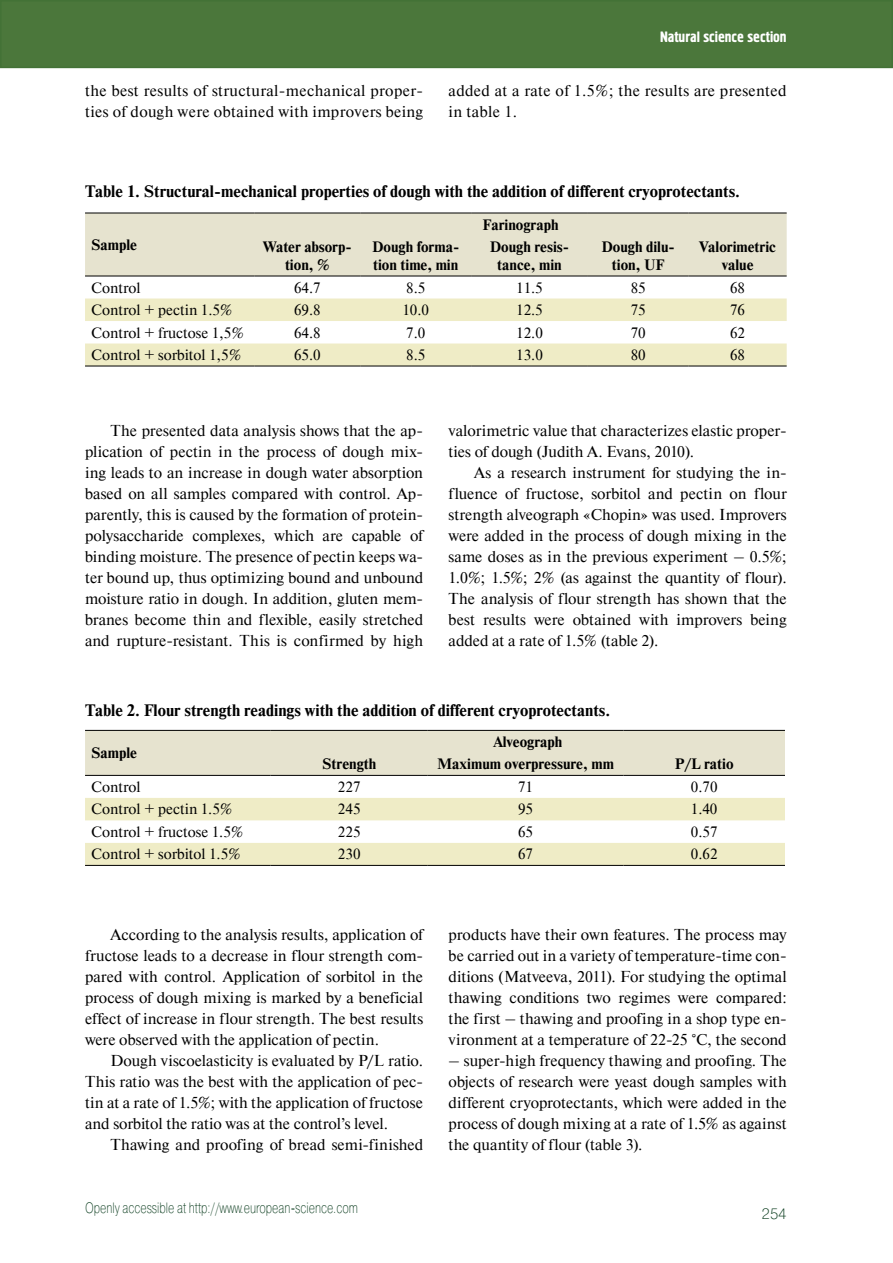
<style>
.page{position:relative;width:893px;height:1263px;background:#fff}
.page>*{position:absolute;margin:0;border:0;box-sizing:border-box;transform-origin:0 0}
.t1{font:700 16.5px "Newton C";color:#000}
.t2{font:15.75px/21px "Newton C";letter-spacing:.01em;color:#000;text-align:justify}
.t3{font:15px "Newton C";color:#000}
.t4{font:700 15px/18px "Newton C";color:#000;text-align:center}
.t5{font:15px "Pragmatica Light C";color:#0d3e20;scale:.75 1}
.t6{font:15px "Hermes C";color:#fff}
.t7{font:15px "Pragmatica Light C";color:#0d3e20}
</style>
<div class="page">
<div style="left:1px;top:1px;width:891px;height:66px;background:#4b773b"></div>
<div style="left:0;top:0;width:893px;height:68px;border:2px solid #437236"></div>
<div style="left:85px;top:214px;width:702px;height:62px;background:#e6e3cf"></div>
<svg style="left:85px;top:298px;width:702px;height:68px;fill:#efecc6"></svg>
<hr style="left:85px;top:213px;width:169px;height:1px;background:#000">
<hr style="left:85px;top:276px;width:169px;height:1px;background:#000">
<hr style="left:254px;top:213px;width:106px;height:1px;background:#000">
<hr style="left:360px;top:213px;width:111px;height:1px;background:#000">
<hr style="left:471px;top:213px;width:117px;height:1px;background:#000">
<hr style="left:588px;top:213px;width:100px;height:1px;background:#000">
<hr style="left:688px;top:213px;width:99px;height:1px;background:#000">
<hr style="left:254px;top:276px;width:106px;height:1px;background:#000">
<hr style="left:360px;top:276px;width:111px;height:1px;background:#000">
<hr style="left:471px;top:276px;width:117px;height:1px;background:#000">
<hr style="left:588px;top:276px;width:100px;height:1px;background:#000">
<hr style="left:688px;top:276px;width:99px;height:1px;background:#000">
<hr style="left:85px;top:366px;width:169px;height:1px;background:#000">
<hr style="left:254px;top:366px;width:106px;height:1px;background:#000">
<hr style="left:360px;top:366px;width:111px;height:1px;background:#000">
<hr style="left:471px;top:366px;width:117px;height:1px;background:#000">
<hr style="left:588px;top:366px;width:100px;height:1px;background:#000">
<hr style="left:688px;top:366px;width:99px;height:1px;background:#000">
<div style="left:85px;top:731px;width:700px;height:44px;background:#e6e3cf"></div>
<svg style="left:85px;top:798px;width:700px;height:67px;fill:#efecc6"></svg>
<hr style="left:85px;top:730px;width:186px;height:1px;background:#000">
<hr style="left:85px;top:775px;width:186px;height:1px;background:#000">
<hr style="left:271px;top:730px;width:157px;height:1px;background:#000">
<hr style="left:428px;top:730px;width:195px;height:1px;background:#000">
<hr style="left:623px;top:730px;width:162px;height:1px;background:#000">
<hr style="left:271px;top:775px;width:157px;height:1px;background:#000">
<hr style="left:428px;top:775px;width:195px;height:1px;background:#000">
<hr style="left:623px;top:775px;width:162px;height:1px;background:#000">
<hr style="left:85px;top:865px;width:186px;height:1px;background:#000">
<hr style="left:271px;top:865px;width:157px;height:1px;background:#000">
<hr style="left:428px;top:865px;width:195px;height:1px;background:#000">
<hr style="left:623px;top:865px;width:162px;height:1px;background:#000">
<p class="t6" style="left:660px;top:29px;width:128px">Natural science section</p>
<p class="t2" style="left:85px;top:80px;width:340px">the best results of structural-mechanical proper&shy;ties of dough were obtained with improvers being</p>
<p class="t2" style="left:449px;top:80px;width:340px">added at a rate of 1.5%; the results are presented in table 1.</p>
<p class="t1" style="left:85px;top:182px;width:656px">Table 1. Structural-mechanical properties of dough with the addition of different cryoprotectants.</p>
<p class="t4" style="left:91px;top:236px;width:47px">Sample</p>
<p class="t4" style="left:483px;top:215px;width:78px">Farinograph</p>
<p class="t4" style="left:263px;top:238px;width:90px">Water absorp&shy;tion, %</p>
<p class="t4" style="left:372px;top:238px;width:89px;text-align:left">Dough forma&shy;tion time, min</p>
<p class="t4" style="left:490px;top:238px;width:81px">Dough resis&shy;tance, min</p>
<p class="t4" style="left:601px;top:238px;width:75px">Dough dilu&shy;tion, UF</p>
<p class="t4" style="left:699px;top:238px;width:79px">Valorimetric value</p>
<p class="t3" style="left:91px;top:279px;width:51px">Control</p>
<p class="t3" style="left:294px;top:279px;width:28px">64.7</p>
<p class="t3" style="left:406px;top:279px;width:21px">8.5</p>
<p class="t3" style="left:516px;top:279px;width:28px">11.5</p>
<p class="t3" style="left:631px;top:279px;width:17px">85</p>
<p class="t3" style="left:730px;top:279px;width:17px">68</p>
<p class="t3" style="left:91px;top:302px;width:143px">Control + pectin 1.5%</p>
<p class="t3" style="left:294px;top:302px;width:28px">69.8</p>
<p class="t3" style="left:402px;top:302px;width:28px">10.0</p>
<p class="t3" style="left:516px;top:302px;width:28px">12.5</p>
<p class="t3" style="left:631px;top:302px;width:17px">75</p>
<p class="t3" style="left:730px;top:302px;width:17px">76</p>
<p class="t3" style="left:91px;top:324px;width:155px">Control + fructose 1,5%</p>
<p class="t3" style="left:294px;top:324px;width:28px">64.8</p>
<p class="t3" style="left:406px;top:324px;width:21px">7.0</p>
<p class="t3" style="left:516px;top:324px;width:28px">12.0</p>
<p class="t3" style="left:631px;top:324px;width:17px">70</p>
<p class="t3" style="left:730px;top:324px;width:17px">62</p>
<p class="t3" style="left:91px;top:347px;width:152px">Control + sorbitol 1,5%</p>
<p class="t3" style="left:294px;top:347px;width:28px">65.0</p>
<p class="t3" style="left:406px;top:347px;width:21px">8.5</p>
<p class="t3" style="left:516px;top:347px;width:28px">13.0</p>
<p class="t3" style="left:631px;top:347px;width:17px">80</p>
<p class="t3" style="left:730px;top:347px;width:17px">68</p>
<p class="t2" style="left:85px;top:420px;width:340px;text-indent:25px">The presented data analysis shows that the ap&shy;plication of pectin in the process of dough mix&shy;ing leads to an increase in dough water absorption based on all samples compared with control. Ap&shy;parently, this is caused by the formation of protein&shy;polysaccharide complexes, which are capable of binding moisture. The presence of pectin keeps wa&shy;ter bound up, thus optimizing bound and unbound moisture ratio in dough. In addition, gluten mem&shy;branes become thin and flexible, easily stretched and rupture-resistant. This is confirmed by high</p>
<p class="t2" style="left:449px;top:420px;width:340px">valorimetric value that characterizes elastic proper&shy;ties of dough (Judith A. Evans, 2010).</p>
<p class="t2" style="left:449px;top:462px;width:340px;text-indent:25px">As a research instrument for studying the in&shy;fluence of fructose, sorbitol and pectin on flour strength alveograph «Chopin» was used. Improvers were added in the process of dough mixing in the same doses as in the previous experiment – 0.5%; 1.0%; 1.5%; 2% (as against the quantity of flour).<br>The analysis of flour strength has shown that the best results were obtained with improvers being added at a rate of 1.5% (table 2).</p>
<p class="t1" style="left:85px;top:701px;width:527px">Table 2. Flour strength readings with the addition of different cryoprotectants.</p>
<p class="t4" style="left:91px;top:744px;width:47px">Sample</p>
<p class="t4" style="left:493px;top:733px;width:70px">Alveograph</p>
<p class="t4" style="left:322px;top:755px;width:56px">Strength</p>
<p class="t4" style="left:437px;top:755px;width:178px">Maximum overpressure, mm</p>
<p class="t4" style="left:675px;top:755px;width:60px">Р/L ratio</p>
<p class="t3" style="left:91px;top:778px;width:51px">Control</p>
<p class="t3" style="left:338px;top:778px;width:24px">227</p>
<p class="t3" style="left:518px;top:778px;width:16px">71</p>
<p class="t3" style="left:691px;top:778px;width:28px">0.70</p>
<p class="t3" style="left:91px;top:801px;width:143px">Control + pectin 1.5%</p>
<p class="t3" style="left:338px;top:801px;width:24px">245</p>
<p class="t3" style="left:518px;top:801px;width:17px">95</p>
<p class="t3" style="left:691px;top:801px;width:28px">1.40</p>
<p class="t3" style="left:91px;top:823px;width:154px">Control + fructose 1.5%</p>
<p class="t3" style="left:338px;top:823px;width:24px">225</p>
<p class="t3" style="left:518px;top:823px;width:17px">65</p>
<p class="t3" style="left:691px;top:823px;width:28px">0.57</p>
<p class="t3" style="left:91px;top:846px;width:151px">Control + sorbitol 1.5%</p>
<p class="t3" style="left:338px;top:846px;width:24px">230</p>
<p class="t3" style="left:518px;top:846px;width:17px">67</p>
<p class="t3" style="left:691px;top:846px;width:28px">0.62</p>
<p class="t2" style="left:85px;top:924px;width:340px;text-indent:26px">According to the analysis results, application of fructose leads to a decrease in flour strength com&shy;pared with control. Application of sorbitol in the process of dough mixing is marked by a beneficial effect of increase in flour strength. The best results were observed with the application of pectin.</p>
<p class="t2" style="left:85px;top:1050px;width:340px;text-indent:26px">Dough viscoelasticity is evaluated by P/L ratio.<br>This ratio was the best with the application of pec&shy;tin at a rate of 1.5%; with the application of fructose and sorbitol the ratio was at the control’s level.</p>
<p class="t2" style="left:111px;top:1134px;width:314px">Thawing and proofing of bread semi-finished</p>
<p class="t5" style="left:85px;top:1199px;width:365px">Openly accessible at http://www.european-science.com</p>
<p class="t2" style="left:449px;top:924px;width:340px">products have their own features. The process may be carried out in a variety of temperature-time con&shy;ditions (Matveeva, 2011). For studying the optimal thawing conditions two regimes were compared: the first – thawing and proofing in a shop type en&shy;vironment at a temperature of 22-25 °С, the second</p>
<p class="t2" style="left:449px;top:1050px;width:340px">– super-high frequency thawing and proofing. The objects of research were yeast dough samples with different cryoprotectants, which were added in the process of dough mixing at a rate of 1.5% as against the quantity of flour (table 3).</p>
<p class="t7" style="left:762px;top:1205px;width:27px">254</p>
</div>
